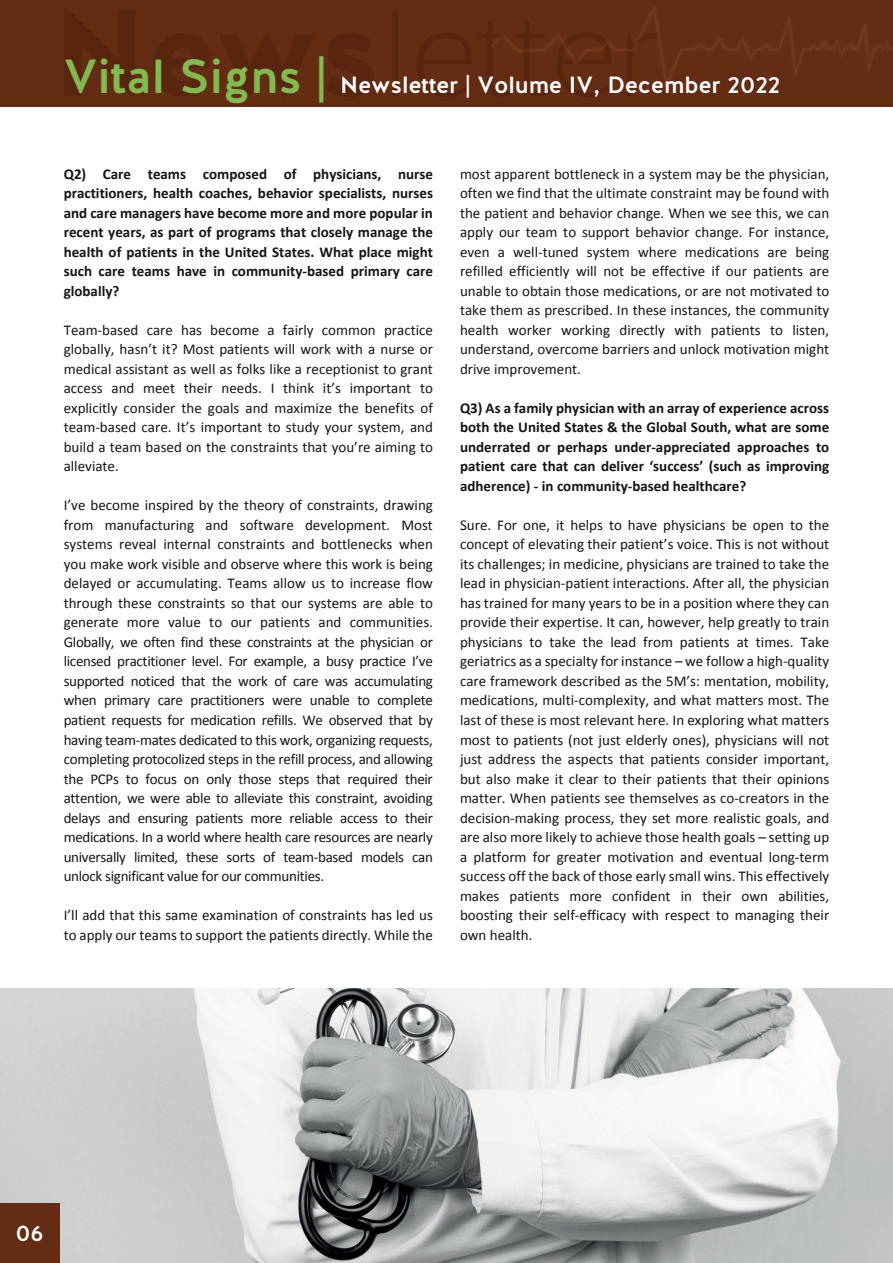
<style>
.page{position:relative;width:893px;height:1263px;background:#fff}
.page>*{position:absolute;margin:0;border:0;box-sizing:border-box;transform-origin:0 0}
.t1{font:500 47.7px "Halis R";color:#80bb4f}
.t2{font:500 23.4px "Halis R";color:#fff}
.t3{font:500 22.5px "Halis R";color:#fff}
.t4{font:15px/19.5px "Calibri";color:#151418;text-align:justify}
.t5{font:700 15px/19.5px "Calibri";color:#151418;text-align:justify}
</style>
<div class="page">
<img style="left:0;top:989px;width:893px;height:274px">
<div style="left:0;top:0;width:893px;height:106px;background:#632c13"></div>
<div style="left:392px;top:9px;width:6px;height:87px;background:#59250e"></div>
<svg style="left:493px;top:7px;width:400px;height:79px"></svg>
<div style="left:0;top:1203px;width:59px;height:60px;background:#632c13"></div>
<h1 class="t1" style="left:64px;top:46px;width:264px">Vital Signs |</h1>
<h2 class="t2" style="left:340px;top:70px;width:442px">Newsletter | Volume IV, December 2022</h2>
<p class="t5" style="left:64px;top:164px;width:371px">Q2) Care teams composed of physicians, nurse practitioners, health coaches, behavior specialists, nurses and care managers have become more and more popular in recent years, as part of programs that closely manage the health of patients in the United States. What place might such care teams have in community-based primary care globally?</p>
<p class="t4" style="left:64px;top:320px;width:371px">Team-based care has become a fairly common practice globally, hasn’t it? Most patients will work with a nurse or medical assistant as well as folks like a receptionist to grant access and meet their needs. I think it’s important to explicitly consider the goals and maximize the benefits of team-based care. It’s important to study your system, and build a team based on the constraints that you’re aiming to alleviate.</p>
<p class="t4" style="left:64px;top:496px;width:371px">I’ve become inspired by the theory of constraints, drawing from manufacturing and software development. Most systems reveal internal constraints and bottlenecks when you make work visible and observe where this work is being delayed or accumulating. Teams allow us to increase flow through these constraints so that our systems are able to generate more value to our patients and communities.<br>Globally, we often find these constraints at the physician or licensed practitioner level. For example, a busy practice I’ve supported noticed that the work of care was accumulating when primary care practitioners were unable to complete patient requests for medication refills. We observed that by having team-mates dedicated to this work, organizing requests, completing protocolized steps in the refill process, and allowing the PCPs to focus on only those steps that required their attention, we were able to alleviate this constraint, avoiding delays and ensuring patients more reliable access to their medications. In a world where health care resources are nearly universally limited, these sorts of team-based models can unlock significant value for our communities.</p>
<p class="t4" style="left:64px;top:905px;width:371px">I’ll add that this same examination of constraints has led us to apply our teams to support the patients directly. While the</p>
<p class="t4" style="left:460px;top:164px;width:371px">most apparent bottleneck in a system may be the physician, often we find that the ultimate constraint may be found with the patient and behavior change. When we see this, we can apply our team to support behavior change. For instance, even a well-tuned system where medications are being refilled efficiently will not be effective if our patients are unable to obtain those medications, or are not motivated to take them as prescribed. In these instances, the community health worker working directly with patients to listen, understand, overcome barriers and unlock motivation might drive improvement.</p>
<p class="t5" style="left:460px;top:398px;width:371px">Q3) As a family physician with an array of experience across both the United States &amp; the Global South, what are some underrated or perhaps under-appreciated approaches to patient care that can deliver ‘success’ (such as improving adherence) - in community-based healthcare?</p>
<p class="t4" style="left:460px;top:515px;width:371px">Sure. For one, it helps to have physicians be open to the concept of elevating their patient’s voice. This is not without its challenges; in medicine, physicians are trained to take the lead in physician-patient interactions. After all, the physician has trained for many years to be in a position where they can provide their expertise. It can, however, help greatly to train physicians to take the lead from patients at times. Take geriatrics as a specialty for instance – we follow a high-quality care framework described as the 5M’s: mentation, mobility, medications, multi-complexity, and what matters most. The last of these is most relevant here. In exploring what matters most to patients (not just elderly ones), physicians will not just address the aspects that patients consider important, but also make it clear to their patients that their opinions matter. When patients see themselves as co-creators in the decision-making process, they set more realistic goals, and are also more likely to achieve those health goals – setting up a platform for greater motivation and eventual long-term success off the back of those early small wins. This effectively makes patients more confident in their own abilities, boosting their self-efficacy with respect to managing their own health.</p>
<h3 class="t3" style="left:16px;top:1219px;width:29px">06</h3>
</div>
